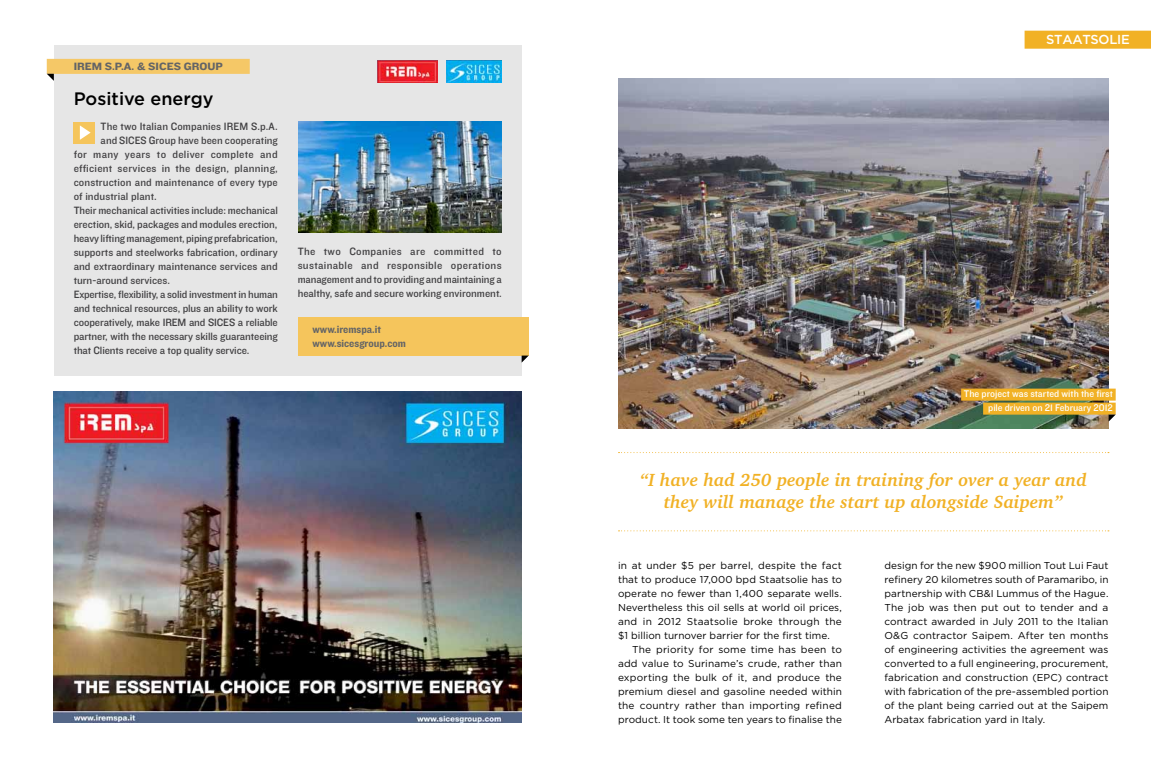
<style>
.page{position:relative;width:1151px;height:783px;background:#fff}
.page>*{position:absolute;margin:0;border:0;box-sizing:border-box;transform-origin:0 0}
.t1{font:italic 700 18px/22px "Charter IT Cby BT";color:#f1b125;text-align:center}
.t2{font:500 18px "Gotham";letter-spacing:-.005em;color:#000}
.t3{font:500 13px "Gotham";letter-spacing:-.02em;color:#fff}
.t4{font:11px/14px "Knockout HTF31 Junior Middlewt";color:#414042;text-align:justify}
.t5{font:11px "Knockout HTF31 Junior Middlewt";letter-spacing:.02em;color:#414042}
.t6{font:11px "Knockout HTF31 Junior Middlewt";letter-spacing:.025em;color:#414042}
.t7{font:11px/14px "Knockout HTF51 Middleweight";color:#636466}
.t8{font:11px "Knockout HTF52 Cruiserweight";color:#636466}
.t9{font:10px/14px "Gotham";letter-spacing:.005em;color:#000;text-align:justify}
.t10{font:10px/14px "Knockout HTF31 Junior Middlewt";color:#fff;text-align:right}
</style>
<div class="page">
<img style="left:618px;top:78px;width:490px;height:350px">
<div style="left:961px;top:388px;width:155px;height:12px;background:#f1b125"></div>
<div style="left:983px;top:402px;width:133px;height:12px;background:#f1b125"></div>
<svg style="left:1108px;top:414px;width:8px;height:7px"></svg>
<div style="left:1024px;top:31px;width:127px;height:18px;background:#f1b125"></div>
<img style="left:54px;top:391px;width:468px;height:331px">
<svg style="left:618px;top:452px;width:491px;height:1px"></svg>
<svg style="left:618px;top:530px;width:491px;height:1px"></svg>
<div style="left:54px;top:45px;width:468px;height:330px;background:#e6e6e6"></div>
<div style="left:47px;top:59px;width:203px;height:15px;background:#f5c867"></div>
<svg style="left:47px;top:74px;width:7px;height:7px"></svg>
<div style="left:298px;top:317px;width:231px;height:38px;background:#f5c55c"></div>
<svg style="left:522px;top:355px;width:7px;height:7px"></svg>
<div style="left:74px;top:122px;width:21px;height:21px;background:#f5c55c"></div>
<svg style="left:80px;top:125px;width:11px;height:15px"></svg>
<img style="left:446px;top:60px;width:56px;height:23px">
<img style="left:377px;top:60px;width:61px;height:23px">
<img style="left:299px;top:122px;width:203px;height:110px">
<p class="t8" style="left:74px;top:61px;width:151px">IREM S.P.A. &amp; SICES GROUP</p>
<h1 class="t2" style="left:74px;top:87px;width:141px">Positive energy</h1>
<p class="t4" style="left:101px;top:120px;width:179px">The two Italian Companies IREM S.p.A.</p>
<p class="t4" style="left:101px;top:134px;width:179px">and SICES Group have been cooperating</p>
<p class="t6" style="left:74px;top:149px;width:205px">for many years to deliver complete and</p>
<p class="t5" style="left:74px;top:163px;width:206px">efficient services in the design, planning,</p>
<p class="t4" style="left:74px;top:176px;width:206px">construction and maintenance of every type</p>
<p class="t4" style="left:74px;top:190px;width:84px">of industrial plant.</p>
<p class="t4" style="left:74px;top:204px;width:206px">Their mechanical activities include: mechanical</p>
<p class="t4" style="left:74px;top:218px;width:205px">erection, skid, packages and modules erection,</p>
<p class="t4" style="left:74px;top:232px;width:205px">heavy lifting management, piping prefabrication,</p>
<p class="t4" style="left:74px;top:246px;width:206px">supports and steelworks fabrication, ordinary</p>
<p class="t4" style="left:74px;top:260px;width:205px">and extraordinary maintenance services and</p>
<p class="t4" style="left:74px;top:274px;width:98px">turn-around services.</p>
<p class="t4" style="left:74px;top:288px;width:206px">Expertise, flexibility, a solid investment in human</p>
<p class="t4" style="left:74px;top:302px;width:206px">and technical resources, plus an ability to work</p>
<p class="t4" style="left:74px;top:316px;width:206px">cooperatively, make IREM and SICES a reliable</p>
<p class="t4" style="left:74px;top:330px;width:206px">partner, with the necessary skills guaranteeing</p>
<p class="t4" style="left:74px;top:344px;width:177px">that Clients receive a top quality service.</p>
<p class="t4" style="left:298px;top:245px;width:206px">The two Companies are committed to sustainable and responsible operations management and to providing and maintaining a healthy, safe and secure working environment.</p>
<p class="t7" style="left:313px;top:322px;width:95px">www.iremspa.it www.sicesgroup.com</p>
<h2 class="t3" style="left:1046px;top:31px;width:85px">Staatsolie</h2>
<p class="t10" style="left:964px;top:387px;width:150px">The project was started with the first pile driven on 21 February 2012</p>
<h1 class="t1" style="left:640px;top:468px;width:449px">“I have had 250 people in training for over a year and they will manage the start up alongside Saipem”</h1>
<p class="t9" style="left:618px;top:558px;width:225px">in at under $5 per barrel, despite the fact that to produce 17,000 bpd Staatsolie has to operate no fewer than 1,400 separate wells.<br>N evertheless this oil sells at world oil prices, and in 2012 Staatsolie broke through the $1 billion turnover barrier for the first time.</p>
<p class="t9" style="left:618px;top:642px;width:225px;text-indent:14px">The priority for some time has been to add value to Suriname’s crude, rather than exporting the bulk of it, and produce the premium diesel and gasoline needed within the country rather than importing refined product. It took some ten years to finalise the</p>
<p class="t9" style="left:884px;top:558px;width:226px">design for the new $900 million Tout Lui Faut refinery 20 kilometres south of Paramaribo, in partnership with CB&amp;I Lummus of the Hague.<br>The job was then put out to tender and a contract awarded in July 2011 to the Italian O&amp;G contractor Saipem. After ten months of engineering activities the agreement was converted to a full engineering, procurement, fabrication and construction (E PC) contract with fabrication of the pre-assembled portion of the plant being carried out at the Saipem Arbatax fabrication yard in I taly.</p>
</div>
